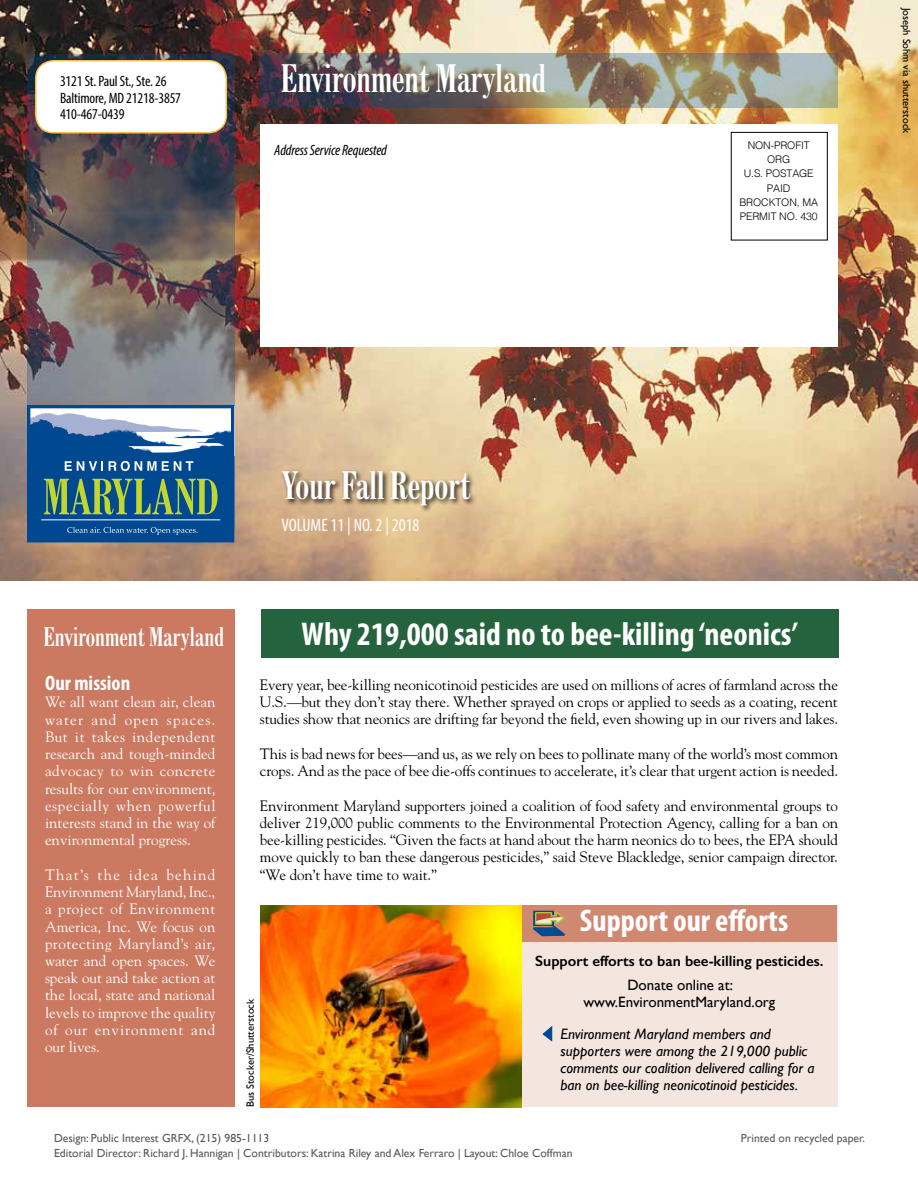
<style>
.page{position:relative;width:918px;height:1188px;background:#fff}
.page>*{position:absolute;margin:0;border:0;box-sizing:border-box;transform-origin:0 0}
.t1{font:700 condensed 37.5px "Century FB";color:#fff}
.t2{font:700 condensed 33px "Myriad Pro";color:#fff}
.t3{font:700 condensed 31.5px "Myriad Pro";color:#fff}
.t4{font:700 condensed 25.5px "Century FB";color:#fff}
.t5{font:700 condensed 21px "Myriad Pro";color:#fff}
.t6{font:condensed 18px "Myriad Pro";color:#fff}
.t7{font:15px/17.2px "Goudy";letter-spacing:-.01em;color:#000;text-align:justify}
.t8{font:15px/17.2px "Goudy";color:#fff;text-align:justify}
.t9{font:italic 15px/17.2px "Gill Sans";color:#000}
.t10{font:condensed 15px/16.5px "Myriad Pro";letter-spacing:-.01em;color:#000}
.t11{font:15px/17.2px "Gill Sans";color:#000;text-align:center}
.t12{font:600 15px "Gill Sans";color:#000}
.t13{font:italic condensed 15px "Myriad Pro";letter-spacing:-.01em;color:#000}
.t14{font:11.7px/15px "Gill Sans";color:#58595b}
.t15{font:300 10.5px/14.2px "Helvetica";letter-spacing:-.01em;color:#000;text-align:center}
.t16{font:10.5px "Gill Sans";color:#000}
</style>
<div class="page">
<div style="left:261px;top:609px;width:577px;height:49px;background:#24633d"></div>
<div style="left:273px;top:905px;width:564px;height:202px;background:#f4e5de"></div>
<div style="left:273px;top:905px;width:564px;height:37px;background:#d18871"></div>
<div style="left:27px;top:609px;width:208px;height:498px;background:#cb7961"></div>
<img style="left:0;top:0;width:918px;height:580px">
<svg style="left:533px;top:910px;width:32px;height:26px"></svg>
<svg style="left:542px;top:1026px;width:11px;height:16px"></svg>
<img style="left:261px;top:905px;width:261px;height:202px">
<div style="left:280px;top:470px;width:197px;height:43px;background:#000;opacity:.85"></div>
<div style="left:260px;top:124px;width:577px;height:223px;background:#fff"></div>
<div style="left:731px;top:132px;width:97px;height:108px;border:1px solid #000"></div>
<svg style="left:27px;top:54px;width:208px;height:474px;background:#696165"></svg>
<div style="left:36px;top:61px;width:190px;height:72px;background:#fff;border-radius:18px"></div>
<div style="left:35px;top:60px;width:192px;height:74px;border:2px solid #f2c644;border-radius:18px"></div>
<img style="left:260px;top:54px;width:577px;height:54px">
<div style="left:28px;top:406px;width:206px;height:49px;background:#fff"></div>
<div style="left:27px;top:405px;width:207px;height:137px;border:3px solid #004990"></div>
<svg style="left:27px;top:413px;width:207px;height:129px;background:#41769b"></svg>
<p class="t10" style="left:60px;top:73px;width:123px">3121 St. Paul St., Ste. 26<br>Baltimore, MD 21218-3857<br>410-467-0439</p>
<h1 class="t1" style="left:281px;top:58px;width:266px">Environment Maryland</h1>
<p class="t13" style="left:274px;top:141px;width:114px">Address Service Requested</p>
<p class="t15" style="left:739px;top:137px;width:80px">NON-PROFIT<br>ORG<br>U.S. POSTAGE<br>PAID<br>BROCKTON, MA<br>PERMIT NO. 430</p>
<p class="t16" style="left:913px;top:8px;width:127px;rotate:90deg">Joseph Sohm via shutterstock</p>
<h1 class="t1" style="left:281px;top:466px;width:191px">Your Fall Report</h1>
<p class="t6" style="left:281px;top:514px;width:140px">VOLUME 11 | NO. 2 | 2018</p>
<h3 class="t4" style="left:44px;top:624px;width:182px">Environment Maryland</h3>
<h3 class="t5" style="left:45px;top:670px;width:87px">Our mission</h3>
<p class="t8" style="left:45px;top:693px;width:172px">We all want clean air, clean water and open spaces.<br>But it takes independent research and tough-minded advocacy to win concrete results for our environment, especially when powerful interests stand in the way of environmental progress.</p>
<p class="t8" style="left:45px;top:865px;width:172px">That’s the idea behind Environment Maryland, Inc., a project of Environment America, Inc. We focus on protecting Maryland’s air, water and open spaces. We speak out and take action at the local, state and national levels to improve the quality of our environment and our lives.</p>
<h2 class="t2" style="left:302px;top:613px;width:498px">Why 219,000 said no to bee-killing ‘neonics’</h2>
<p class="t7" style="left:260px;top:676px;width:580px">Every year, bee-killing neonicotinoid pesticides are used on millions of acres of farmland across the U.S.—but they don’t stay there. Whether sprayed on crops or applied to seeds as a coating, recent studies show that neonics are drifting far beyond the field, even showing up in our rivers and lakes.</p>
<p class="t7" style="left:260px;top:745px;width:580px">This is bad news for bees—and us, as we rely on bees to pollinate many of the world’s most common crops. And as the pace of bee die-offs continues to accelerate, it’s clear that urgent action is needed.</p>
<p class="t7" style="left:260px;top:796px;width:580px">Environment Maryland supporters joined a coalition of food safety and environmental groups to deliver 219,000 public comments to the Environmental Protection Agency, calling for a ban on bee-killing pesticides. “Given the facts at hand about the harm neonics do to bees, the EPA should move quickly to ban these dangerous pesticides,” said Steve Blackledge, senior campaign director. “We don’t have time to wait.”</p>
<p class="t16" style="left:244px;top:1107px;width:110px;rotate:-90deg">Bus Stocker/Shutterstock</p>
<h3 class="t3" style="left:580px;top:901px;width:210px">Support our efforts</h3>
<p class="t12" style="left:535px;top:952px;width:290px">Support efforts to ban bee-killing pesticides.</p>
<p class="t11" style="left:584px;top:976px;width:193px">Donate online at: www.EnvironmentMaryland.org</p>
<p class="t9" style="left:561px;top:1025px;width:255px">Environment Maryland members and supporters were among the 219,000 public comments our coalition delivered calling for a ban on bee-killing neonicotinoid pesticides.</p>
<p class="t14" style="left:54px;top:1131px;width:520px">Design: Public Interest GRFX, (215) 985-1113<br>Editorial Director: Richard J. Hannigan | Contributors: Katrina Riley and Alex Ferraro | Layout: Chloe Coffman</p>
<p class="t14" style="left:741px;top:1131px;width:126px">Printed on recycled paper.</p>
</div>
